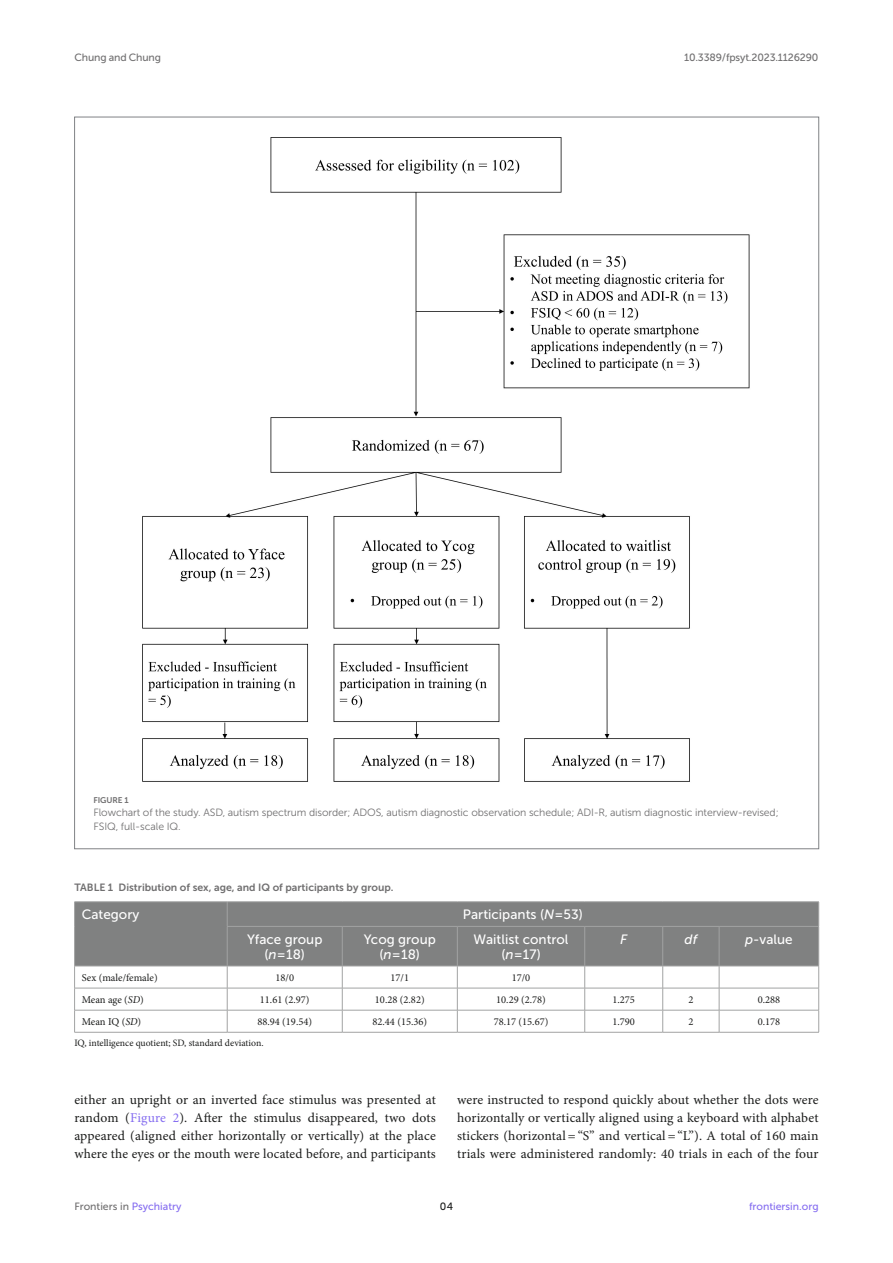
<style>
.page{position:relative;width:893px;height:1263px;background:#fff}
.page>*{position:absolute;margin:0;border:0;box-sizing:border-box;transform-origin:0 0}
.TEXT_FLUSH{font:13.5px/18px "Minion Pro";letter-spacing:.01em;color:#1b1c1b;text-align:justify}
.TB_CH{font:13.5px/15px "Museo Sans 500";color:#fff;text-align:center}
.TB_STH{font:13.5px "Museo Sans 500";color:#fff}
.TB_CH-2{font:italic 13.5px "Museo Sans 500";color:#fff}
.FIG_LEG{font:10.5px/13.5px "Museo Sans 300";letter-spacing:-.01em;color:#706f70}
.TB_TX{font:10.5px "Minion Pro";color:#1b1c1b}
.t1{font:10.5px "Museo Sans 500";letter-spacing:-.015em;color:#706f70}
.TT{font:10.5px "Museo Sans 700";color:#706f70}
.t2{font:10.5px "Museo Sans 500";color:#856df0}
.t3{font:10.5px "Museo Sans 500";color:#1b1c1b}
.TFN{font:9.75px "Minion Pro";color:#1b1c1b}
.FIG_HD{font:8.25px "Museo Sans 700";letter-spacing:-.01em;color:#706f70}
.s1{font-style:italic}
.s2{color:#856df0}
</style>
<div class="page">
<img style="left:142px;top:137px;width:608px;height:645px">
<div style="left:75px;top:902px;width:743px;height:64px;background:#808181"></div>
<hr style="left:663px;top:1010px;width:56px;height:1px;background:#a2a3a3">
<hr style="left:663px;top:1032px;width:56px;height:1px;background:#a2a3a3">
<hr style="left:585px;top:1010px;width:78px;height:1px;background:#a2a3a3">
<hr style="left:585px;top:1032px;width:78px;height:1px;background:#a2a3a3">
<hr style="left:457px;top:1010px;width:128px;height:1px;background:#a2a3a3">
<hr style="left:457px;top:1032px;width:128px;height:1px;background:#a2a3a3">
<hr style="left:342px;top:1010px;width:115px;height:1px;background:#a2a3a3">
<hr style="left:342px;top:1032px;width:115px;height:1px;background:#a2a3a3">
<hr style="left:227px;top:1010px;width:115px;height:1px;background:#a2a3a3">
<hr style="left:227px;top:1032px;width:115px;height:1px;background:#a2a3a3">
<hr style="left:719px;top:1010px;width:100px;height:1px;background:#a2a3a3">
<hr style="left:719px;top:1032px;width:100px;height:1px;background:#a2a3a3">
<hr style="left:74px;top:1010px;width:153px;height:1px;background:#a2a3a3">
<hr style="left:74px;top:1032px;width:153px;height:1px;background:#a2a3a3">
<hr style="left:227px;top:901px;width:115px;height:1px;background:#a2a3a3">
<hr style="left:342px;top:901px;width:115px;height:1px;background:#a2a3a3">
<hr style="left:457px;top:901px;width:128px;height:1px;background:#a2a3a3">
<hr style="left:585px;top:901px;width:78px;height:1px;background:#a2a3a3">
<hr style="left:663px;top:901px;width:56px;height:1px;background:#a2a3a3">
<hr style="left:719px;top:901px;width:100px;height:1px;background:#a2a3a3">
<svg style="left:818px;top:902px;width:1px;height:24px"></svg>
<hr style="left:74px;top:901px;width:153px;height:1px;background:#a2a3a3">
<svg style="left:74px;top:902px;width:1px;height:24px"></svg>
<svg style="left:227px;top:902px;width:1px;height:24px"></svg>
<hr style="left:74px;top:926px;width:1px;height:40px;background:#a2a3a3">
<hr style="left:74px;top:966px;width:153px;height:1px;background:#a2a3a3">
<hr style="left:342px;top:926px;width:115px;height:1px;background:#a2a3a3">
<hr style="left:342px;top:966px;width:115px;height:1px;background:#a2a3a3">
<hr style="left:457px;top:926px;width:128px;height:1px;background:#a2a3a3">
<hr style="left:457px;top:926px;width:1px;height:40px;background:#a2a3a3">
<hr style="left:457px;top:966px;width:128px;height:1px;background:#a2a3a3">
<hr style="left:585px;top:926px;width:78px;height:1px;background:#a2a3a3">
<hr style="left:584px;top:926px;width:1px;height:40px;background:#a2a3a3">
<hr style="left:585px;top:966px;width:78px;height:1px;background:#a2a3a3">
<hr style="left:663px;top:926px;width:56px;height:1px;background:#a2a3a3">
<hr style="left:662px;top:926px;width:1px;height:40px;background:#a2a3a3">
<hr style="left:663px;top:966px;width:56px;height:1px;background:#a2a3a3">
<hr style="left:719px;top:926px;width:100px;height:1px;background:#a2a3a3">
<hr style="left:719px;top:926px;width:1px;height:40px;background:#a2a3a3">
<hr style="left:818px;top:926px;width:1px;height:40px;background:#a2a3a3">
<hr style="left:719px;top:966px;width:100px;height:1px;background:#a2a3a3">
<hr style="left:227px;top:926px;width:115px;height:1px;background:#a2a3a3">
<hr style="left:227px;top:926px;width:1px;height:40px;background:#a2a3a3">
<hr style="left:342px;top:926px;width:1px;height:40px;background:#a2a3a3">
<hr style="left:227px;top:966px;width:115px;height:1px;background:#a2a3a3">
<hr style="left:227px;top:988px;width:115px;height:1px;background:#a2a3a3">
<svg style="left:342px;top:966px;width:1px;height:66px"></svg>
<hr style="left:342px;top:988px;width:115px;height:1px;background:#a2a3a3">
<svg style="left:457px;top:966px;width:1px;height:66px"></svg>
<hr style="left:457px;top:988px;width:128px;height:1px;background:#a2a3a3">
<svg style="left:584px;top:966px;width:1px;height:66px"></svg>
<hr style="left:585px;top:988px;width:78px;height:1px;background:#a2a3a3">
<svg style="left:662px;top:966px;width:1px;height:66px"></svg>
<hr style="left:663px;top:988px;width:56px;height:1px;background:#a2a3a3">
<svg style="left:719px;top:966px;width:1px;height:66px"></svg>
<svg style="left:818px;top:966px;width:1px;height:66px"></svg>
<hr style="left:719px;top:988px;width:100px;height:1px;background:#a2a3a3">
<svg style="left:74px;top:966px;width:1px;height:66px"></svg>
<svg style="left:227px;top:966px;width:1px;height:66px"></svg>
<hr style="left:74px;top:988px;width:153px;height:1px;background:#a2a3a3">
<p class="t1" style="left:74px;top:51px;width:88px">Chung and Chung</p>
<p class="t1" style="left:684px;top:51px;width:136px">10.3389/fpsyt.2023.1126290</p>
<p class="FIG_HD" style="left:94px;top:795px;width:37px">FIGURE 1</p>
<p class="FIG_LEG" style="left:94px;top:806px;width:687px">Flowchart of the study. ASD, autism spectrum disorder; ADOS, autism diagnostic observation schedule; ADI-R, autism diagnostic interview-revised;<br>FSIQ, full-scale IQ.</p>
<p class="TT" style="left:74px;top:882px;width:321px">TABLE 1 Distribution of sex, age, and IQ of participants by group.</p>
<p class="TB_CH" style="left:82px;top:907px;width:59px">Category</p>
<p class="TB_STH" style="left:463px;top:907px;width:121px">Participants (<span class="s1">N</span> = 53)</p>
<p class="TB_CH" style="left:247px;top:932px;width:77px">Yface group (<span class="s1">n</span> = 18)</p>
<p class="TB_CH" style="left:364px;top:932px;width:74px">Ycog group (<span class="s1">n</span> = 18)</p>
<p class="TB_CH" style="left:474px;top:932px;width:96px">Waitlist control (<span class="s1">n</span> = 17)</p>
<p class="TB_CH-2" style="left:620px;top:932px;width:9px">F</p>
<p class="TB_CH-2" style="left:685px;top:932px;width:14px">df</p>
<p class="TB_CH" style="left:745px;top:932px;width:49px"><span class="s1">p</span>-value</p>
<p class="TB_TX" style="left:82px;top:970px;width:77px">Sex (male/female)</p>
<p class="TB_TX" style="left:275px;top:970px;width:20px">18/0</p>
<p class="TB_TX" style="left:390px;top:970px;width:20px">17/1</p>
<p class="TB_TX" style="left:512px;top:970px;width:20px">17/0</p>
<p class="TB_TX" style="left:82px;top:992px;width:64px">Mean age (<span class="s1">SD</span>)</p>
<p class="TB_TX" style="left:260px;top:992px;width:51px">11.61 (2.97)</p>
<p class="TB_TX" style="left:375px;top:992px;width:51px">10.28 (2.82)</p>
<p class="TB_TX" style="left:496px;top:992px;width:51px">10.29 (2.78)</p>
<p class="TB_TX" style="left:612px;top:992px;width:24px">1.275</p>
<p class="TB_TX" style="left:688px;top:992px;width:7px">2</p>
<p class="TB_TX" style="left:758px;top:992px;width:24px">0.288</p>
<p class="TB_TX" style="left:82px;top:1015px;width:61px">Mean IQ (<span class="s1">SD</span>)</p>
<p class="TB_TX" style="left:257px;top:1015px;width:56px">88.94 (19.54)</p>
<p class="TB_TX" style="left:372px;top:1015px;width:56px">82.44 (15.36)</p>
<p class="TB_TX" style="left:494px;top:1015px;width:56px">78.17 (15.67)</p>
<p class="TB_TX" style="left:612px;top:1015px;width:24px">1.790</p>
<p class="TB_TX" style="left:688px;top:1015px;width:7px">2</p>
<p class="TB_TX" style="left:758px;top:1015px;width:24px">0.178</p>
<p class="TFN" style="left:74px;top:1036px;width:191px">IQ, intelligence quotient; SD, standard deviation.</p>
<p class="TEXT_FLUSH" style="left:74px;top:1091px;width:363px">either an upright or an inverted face stimulus was presented at random (<span class="s2">Figure 2</span>). After the stimulus disappeared, two dots appeared (aligned either horizontally or vertically) at the place where the eyes or the mouth were located before, and participants</p>
<p class="TEXT_FLUSH" style="left:457px;top:1091px;width:363px">were instructed to respond quickly about whether the dots were horizontally or vertically aligned using a keyboard with alphabet stickers (horizontal=“S” and vertical= “L”). A total of 160 main trials were administered randomly: 40 trials in each of the four</p>
<p class="t1" style="left:74px;top:1200px;width:109px">Frontiers in <span class="s2">Psychiatry</span></p>
<p class="t3" style="left:440px;top:1200px;width:15px">04</p>
<p class="t2" style="left:749px;top:1200px;width:71px">frontiersin.org</p>
</div>
